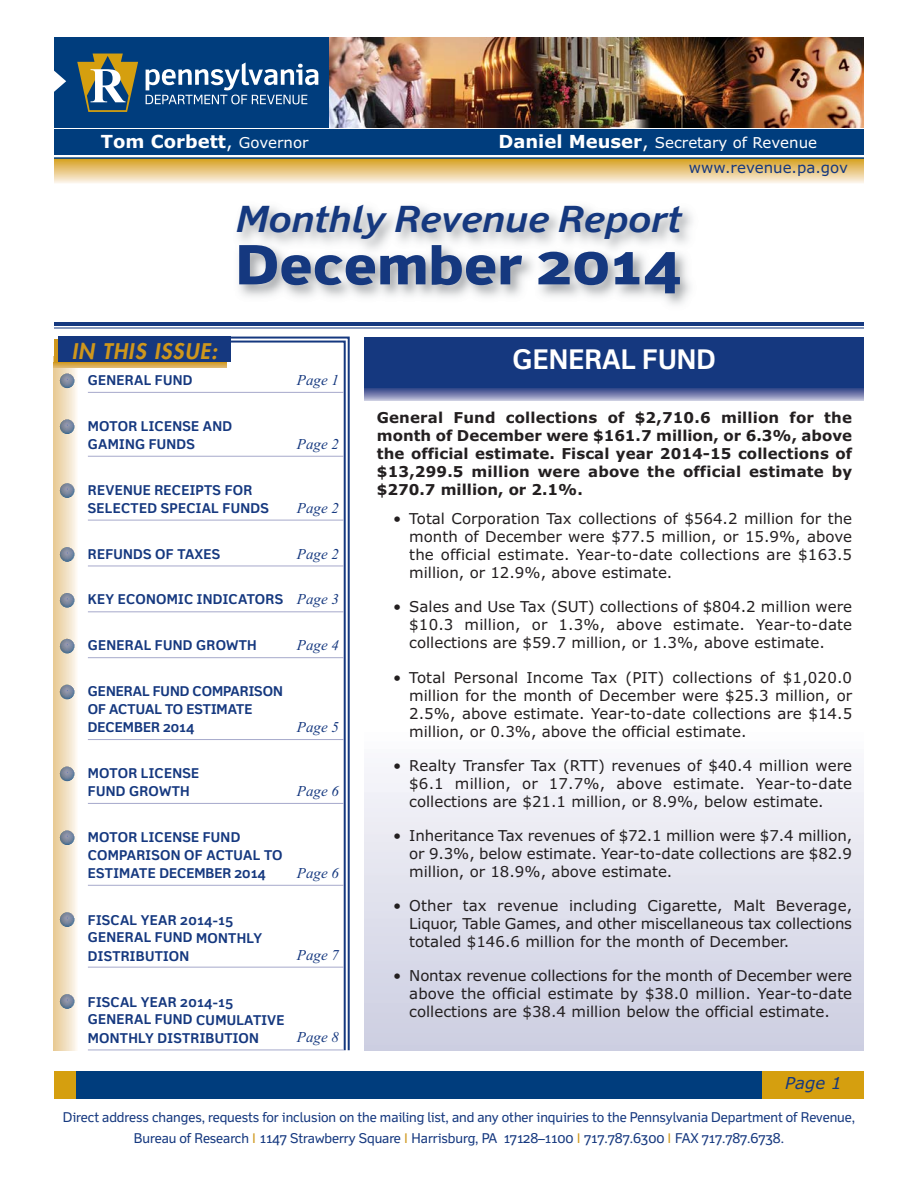
<style>
.page{position:relative;width:918px;height:1188px;background:#fff}
.page>*{position:absolute;margin:0;border:0;box-sizing:border-box;transform-origin:0 0}
.t1{font:800 54px "Felbridge Std";color:#15387f;scale:1.1 1}
.t2{font:italic 700 36px "Felbridge Std";color:#15387f;scale:1.1 1}
.t3{font:700 27px "Felbridge Std";color:#fff}
.t4{font:italic 800 21px "Futura";color:#cf971c}
.t5{font:700 18px "Verdana";color:#fff}
.t6{font:italic 16.5px "Verdana";color:#15387f}
.t7{font:15px/18px "Verdana";color:#231f20;text-align:justify}
.t8{font:700 15px/18px "Verdana";letter-spacing:.01em;color:#231f20;text-align:justify}
.t9{font:italic 15px "Times New Roman";color:#15387f}
.t10{font:15px "Verdana";color:#fff}
.t11{font:15px "Verdana";color:#15387f}
.t12{font:700 13.5px/18px "Felbridge Std";letter-spacing:.02em;color:#15387f}
.t13{font:13.5px/21px "Felbridge Std";letter-spacing:-.005em;color:#15387f;text-align:center}
.t14{font:700 13.5px/18px "Felbridge Std";color:#15387f}
.s1{font-weight:400}
.s2{font-weight:400;font-size:15px}
.s3{font-weight:700;font-size:18px}
.s4{font-size:18px}
.s5{font-family:"Times New Roman";font-weight:400;font-style:italic;font-size:15px}
.s6{font-family:"Arial";color:#cf971c}
</style>
<div class="page">
<div style="left:54px;top:38px;width:810px;height:90px;background:#003d7d"></div>
<svg style="left:54px;top:71px;width:12px;height:21px"></svg>
<div style="left:54px;top:129px;width:810px;height:26px;background:#003d7d"></div>
<svg style="left:54px;top:159px;width:810px;height:24px;background:#e9c985"></svg>
<hr style="left:54px;top:157px;width:810px;height:2px;background:#003d7d">
<img style="left:330px;top:38px;width:534px;height:90px">
<svg style="left:146px;top:63px;width:172px;height:41px"></svg>
<svg style="left:77px;top:54px;width:61px;height:58px"></svg>
<hr style="left:54px;top:328px;width:810px;height:1px;background:#15387f">
<div style="left:54px;top:1071px;width:810px;height:28px;background:#d59f0f"></div>
<div style="left:76px;top:1071px;width:685px;height:28px;background:#003d7d"></div>
<img style="left:54px;top:206px;width:810px;height:117px">
<hr style="left:54px;top:323px;width:810px;height:3px;background:#153980">
<img style="left:54px;top:368px;width:23px;height:682px">
<svg style="left:54px;top:363px;width:173px;height:5px"></svg>
<div style="left:54px;top:340px;width:173px;height:23px;background:#cf971c"></div>
<div style="left:58px;top:337px;width:173px;height:25px;background:#15387f"></div>
<svg style="left:227px;top:336px;width:123px;height:715px;background:#687fac"></svg>
<svg style="left:227px;top:340px;width:120px;height:711px"></svg>
<hr style="left:88px;top:392px;width:256px;height:1px;background:#a6a9cb">
<hr style="left:88px;top:456px;width:256px;height:1px;background:#a6a9cb">
<hr style="left:88px;top:520px;width:256px;height:1px;background:#a6a9cb">
<hr style="left:88px;top:566px;width:256px;height:1px;background:#a6a9cb">
<hr style="left:88px;top:611px;width:256px;height:1px;background:#a6a9cb">
<hr style="left:88px;top:657px;width:256px;height:1px;background:#a6a9cb">
<hr style="left:88px;top:739px;width:256px;height:1px;background:#a6a9cb">
<hr style="left:88px;top:803px;width:256px;height:1px;background:#a6a9cb">
<hr style="left:88px;top:885px;width:256px;height:1px;background:#a6a9cb">
<hr style="left:88px;top:967px;width:256px;height:1px;background:#a6a9cb">
<hr style="left:88px;top:1050px;width:256px;height:1px;background:#a6a9cb">
<svg style="left:60px;top:373px;width:14px;height:15px"></svg>
<svg style="left:60px;top:419px;width:14px;height:15px"></svg>
<svg style="left:60px;top:483px;width:14px;height:15px"></svg>
<svg style="left:60px;top:547px;width:14px;height:15px"></svg>
<svg style="left:60px;top:593px;width:14px;height:15px"></svg>
<svg style="left:60px;top:639px;width:14px;height:14px"></svg>
<svg style="left:60px;top:685px;width:14px;height:14px"></svg>
<svg style="left:60px;top:767px;width:14px;height:14px"></svg>
<svg style="left:60px;top:830px;width:14px;height:15px"></svg>
<svg style="left:60px;top:912px;width:14px;height:15px"></svg>
<svg style="left:60px;top:994px;width:14px;height:15px"></svg>
<svg style="left:364px;top:388px;width:500px;height:13px;background:#7a83b0"></svg>
<div style="left:364px;top:338px;width:500px;height:50px;background:#15387f"></div>
<div style="left:364px;top:731px;width:500px;height:319px;background:linear-gradient(to bottom,#fbfafd,#cbcde0)"></div>
<p class="t5" style="left:101px;top:135px;width:209px">Tom Corbett<span class="s1">,</span> <span class="s2">Governor</span></p>
<p class="t10" style="left:498px;top:137px;width:320px"><span class="s3">Daniel Meuser</span><span class="s4">,</span> Secretary of Revenue</p>
<p class="t11" style="left:689px;top:162px;width:161px">www.revenue.pa.gov</p>
<h2 class="t2" style="left:236px;top:198px;width:407px">Monthly Revenue Report</h2>
<h1 class="t1" style="left:236px;top:234px;width:408px">December 2014</h1>
<h3 class="t4" style="left:72px;top:341px;width:151px">IN THIS ISSUE:</h3>
<p class="t12" style="left:88px;top:371px;width:106px">GENERAL FUND</p>
<p class="t9" style="left:297px;top:371px;width:44px">Page 1</p>
<p class="t12" style="left:88px;top:417px;width:146px">MOTOR LICENSE AND<br>GAMING FUNDS</p>
<p class="t9" style="left:297px;top:435px;width:44px">Page 2</p>
<p class="t12" style="left:88px;top:481px;width:182px">REVENUE RECEIPTS FOR<br>SELECTED SPECIAL FUNDS</p>
<p class="t9" style="left:297px;top:499px;width:44px">Page 2</p>
<p class="t12" style="left:88px;top:545px;width:134px">REFUNDS OF TAXES</p>
<p class="t9" style="left:297px;top:545px;width:44px">Page 2</p>
<p class="t12" style="left:88px;top:591px;width:253px">KEY ECONOMIC INDICATORS <span class="s5">Page 3</span></p>
<p class="t12" style="left:88px;top:637px;width:170px">GENERAL FUND GROWTH</p>
<p class="t9" style="left:297px;top:636px;width:44px">Page 4</p>
<p class="t14" style="left:88px;top:682px;width:197px">GENERAL FUND COMPARISON<br>OF ACTUAL TO ESTIMATE<br>DECEMBER 2014</p>
<p class="t9" style="left:297px;top:718px;width:44px">Page 5</p>
<p class="t12" style="left:88px;top:764px;width:113px">MOTOR LICENSE<br>FUND GROWTH</p>
<p class="t12" style="left:88px;top:828px;width:196px">MOTOR LICENSE FUND<br>COMPARISON OF ACTUAL TO<br>ESTIMATE DECEMBER 2014</p>
<p class="t9" style="left:297px;top:782px;width:44px">Page 6</p>
<p class="t9" style="left:297px;top:864px;width:44px">Page 6</p>
<p class="t12" style="left:88px;top:912px;width:176px;line-height:16.8px">FISCAL YEAR 2014-15<br>GENERAL FUND MONTHLY</p>
<p class="t12" style="left:88px;top:947px;width:103px">DISTRIBUTION</p>
<p class="t9" style="left:297px;top:946px;width:44px">Page 7</p>
<p class="t12" style="left:88px;top:994px;width:198px;line-height:16.8px">FISCAL YEAR 2014-15<br>GENERAL FUND CUMULATIVE</p>
<p class="t12" style="left:88px;top:1029px;width:173px">MONTHLY DISTRIBUTION</p>
<p class="t9" style="left:297px;top:1028px;width:44px">Page 8</p>
<h3 class="t3" style="left:513px;top:344px;width:205px">GENERAL FUND</h3>
<p class="t8" style="left:377px;top:410px;width:477px">General Fund collections of $2,710.6 million for the month of December were $161.7 million, or 6.3%, above the official estimate. Fiscal year 2014-15 collections of $13,299.5 million were above the official estimate by $270.7 million, or 2.1%.</p>
<p class="t7" style="left:409px;top:511px;width:444px;text-indent:-16px">• Total Corporation Tax collections of $564.2 million for the month of December were $77.5 million, or 15.9%, above the official estimate. Year-to-date collections are $163.5 million, or 12.9%, above estimate.</p>
<p class="t7" style="left:409px;top:599px;width:444px;text-indent:-16px">• Sales and Use Tax (SUT) collections of $804.2 million were $10.3 million, or 1.3%, above estimate. Year-to-date collections are $59.7 million, or 1.3%, above estimate.</p>
<p class="t7" style="left:409px;top:670px;width:444px;text-indent:-16px">• Total Personal Income Tax (PIT) collections of $1,020.0 million for the month of December were $25.3 million, or 2.5%, above estimate. Year-to-date collections are $14.5 million, or 0.3%, above the official estimate.</p>
<p class="t7" style="left:409px;top:758px;width:444px;text-indent:-16px">• Realty Transfer Tax (RTT) revenues of $40.4 million were $6.1 million, or 17.7%, above estimate. Year-to-date collections are $21.1 million, or 8.9%, below estimate.</p>
<p class="t7" style="left:409px;top:828px;width:444px;text-indent:-16px">• Inheritance Tax revenues of $72.1 million were $7.4 million, or 9.3%, below estimate. Year-to-date collections are $82.9 million, or 18.9%, above estimate.</p>
<p class="t7" style="left:409px;top:898px;width:444px;text-indent:-16px">• Other tax revenue including Cigarette, Malt Beverage, Liquor, Table Games, and other miscellaneous tax collections totaled $146.6 million for the month of December.</p>
<p class="t7" style="left:409px;top:968px;width:444px;text-indent:-16px">• Nontax revenue collections for the month of December were above the official estimate by $38.0 million. Year-to-date collections are $38.4 million below the official estimate.</p>
<p class="t6" style="left:785px;top:1073px;width:58px">Page 1</p>
<p class="t13" style="left:63px;top:1107px;width:794px">Direct address changes, requests for inclusion on the mailing list, and any other inquiries to the Pennsylvania Department of Revenue,<br>Bureau of Research <span class="s6">I</span> 1147 Strawberry Square <span class="s6">I</span> Harrisburg, PA 17128–1100 <span class="s6">I</span> 717.787.6300 <span class="s6">I</span> FAX 717.787.6738.</p>
</div>
